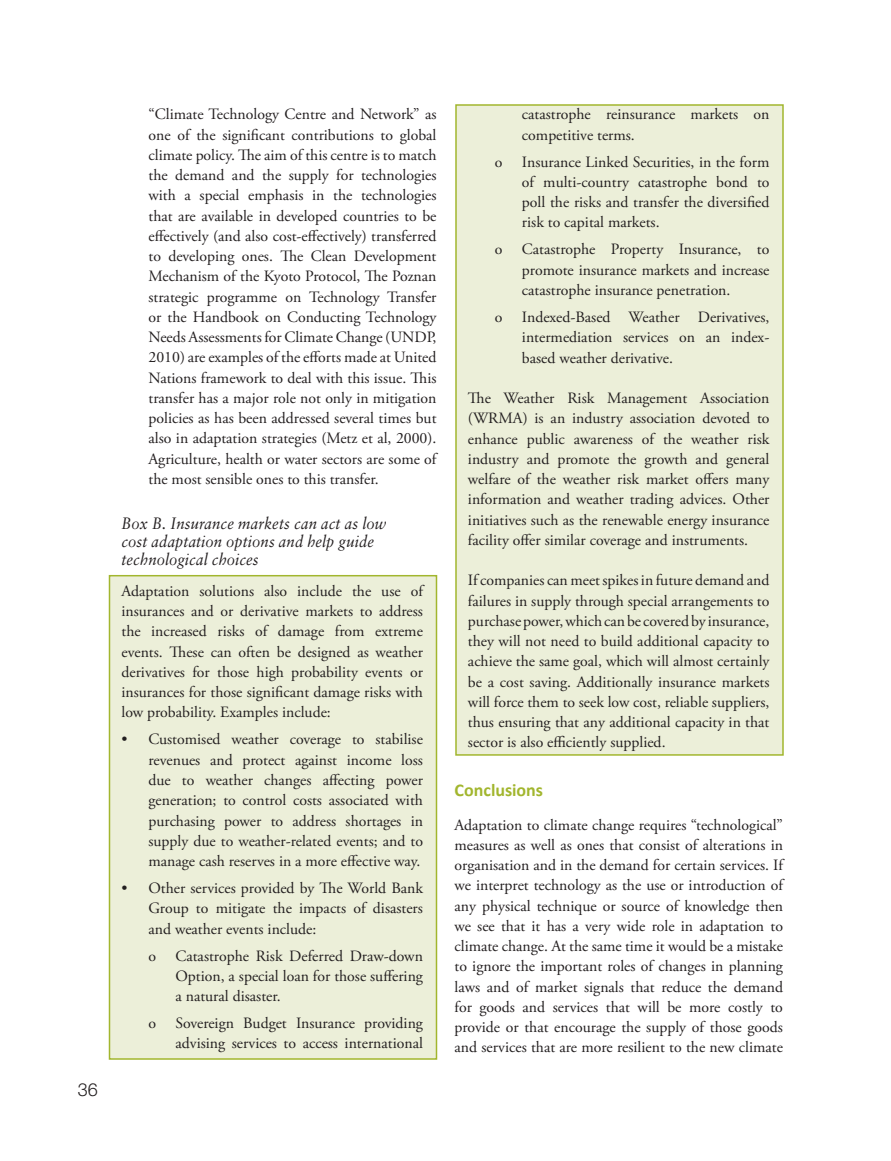
<style>
.page{position:relative;width:891px;height:1161px;background:#fff}
.page>*{position:absolute;margin:0;border:0;box-sizing:border-box;transform-origin:0 0}
.t1{font:700 18px "Calibri";color:#a2b62e}
.t2{font:300 18px "Helvetica Neue LT Std";color:#231f20}
.t3{font:italic 16.5px/18px "Sabon LT Std";letter-spacing:.01em;color:#231f20;scale:.9 1}
.t4{font:15.75px/20.2px "Adobe Garamond Pro";color:#231f20;text-align:justify}
</style>
<div class="page">
<div style="left:455px;top:104px;width:329px;height:652px;background:#ecefd9;border:2px solid #a2b62e"></div>
<div style="left:109px;top:575px;width:328px;height:485px;background:#ecefd9;border:2px solid #a2b62e"></div>
<p class="t2" style="left:78px;top:1078px;width:22px">36</p>
<p class="t4" style="left:148px;top:105px;width:290px">“Climate Technology Centre and Network” as one of the significant contributions to global climate policy. The aim of this centre is to match the demand and the supply for technologies with a special emphasis in the technologies that are available in developed countries to be effectively (and also cost-effectively) transferred to developing ones. The Clean Development Mechanism of the Kyoto Protocol, The Poznan strategic programme on Technology Transfer or the Handbook on Conducting Technology Needs Assessments for Climate Change (UNDP, 2010) are examples of the efforts made at United Nations framework to deal with this issue. This transfer has a major role not only in mitigation policies as has been addressed several times but also in adaptation strategies (Metz et al, 2000).<br>Agriculture, health or water sectors are some of the most sensible ones to this transfer.</p>
<p class="t3" style="left:122px;top:514px;width:296px">Box B. Insurance markets can act as low cost adaptation options and help guide technological choices</p>
<p class="t4" style="left:122px;top:581px;width:303px">Adaptation solutions also include the use of insurances and or derivative markets to address the increased risks of damage from extreme events. These can often be designed as weather derivatives for those high probability events or insurances for those significant damage risks with low probability. Examples include:</p>
<p class="t4" style="left:148px;top:730px;width:276px;text-indent:-27px">• Customised weather coverage to stabilise revenues and protect against income loss due to weather changes affecting power generation; to control costs associated with purchasing power to address shortages in supply due to weather-related events; and to manage cash reserves in a more effective way.</p>
<p class="t4" style="left:148px;top:878px;width:276px;text-indent:-27px">• Other services provided by The World Bank Group to mitigate the impacts of disasters and weather events include:</p>
<p class="t4" style="left:175px;top:946px;width:249px;text-indent:-27px">o Catastrophe Risk Deferred Draw-down Option, a special loan for those suffering a natural disaster.</p>
<p class="t4" style="left:148px;top:1013px;width:276px;text-align:right">o Sovereign Budget Insurance providing advising services to access international</p>
<p class="t4" style="left:522px;top:105px;width:249px">catastrophe reinsurance markets on competitive terms.</p>
<p class="t4" style="left:522px;top:152px;width:249px;text-indent:-27px">o Insurance Linked Securities, in the form of multi-country catastrophe bond to poll the risks and transfer the diversified risk to capital markets.</p>
<p class="t4" style="left:522px;top:240px;width:249px;text-indent:-27px">o Catastrophe Property Insurance, to promote insurance markets and increase catastrophe insurance penetration.</p>
<p class="t4" style="left:522px;top:307px;width:249px;text-indent:-27px">o Indexed-Based Weather Derivatives, intermediation services on an index&shy;based weather derivative.</p>
<p class="t4" style="left:468px;top:388px;width:303px">The Weather Risk Management Association (WRMA) is an industry association devoted to enhance public awareness of the weather risk industry and promote the growth and general welfare of the weather risk market offers many information and weather trading advices. Other initiatives such as the renewable energy insurance facility offer similar coverage and instruments.</p>
<p class="t4" style="left:468px;top:571px;width:303px">If companies can meet spikes in future demand and failures in supply through special arrangements to purchase power, which can be covered by insurance, they will not need to build additional capacity to achieve the same goal, which will almost certainly be a cost saving. Additionally insurance markets will force them to seek low cost, reliable suppliers, thus ensuring that any additional capacity in that sector is also efficiently supplied.</p>
<p class="t1" style="left:455px;top:779px;width:90px">Conclusions</p>
<p class="t4" style="left:455px;top:815px;width:330px">Adaptation to climate change requires “technological” measures as well as ones that consist of alterations in organisation and in the demand for certain services. If we interpret technology as the use or introduction of any physical technique or source of knowledge then we see that it has a very wide role in adaptation to climate change. At the same time it would be a mistake to ignore the important roles of changes in planning laws and of market signals that reduce the demand for goods and services that will be more costly to provide or that encourage the supply of those goods and services that are more resilient to the new climate</p>
</div>
